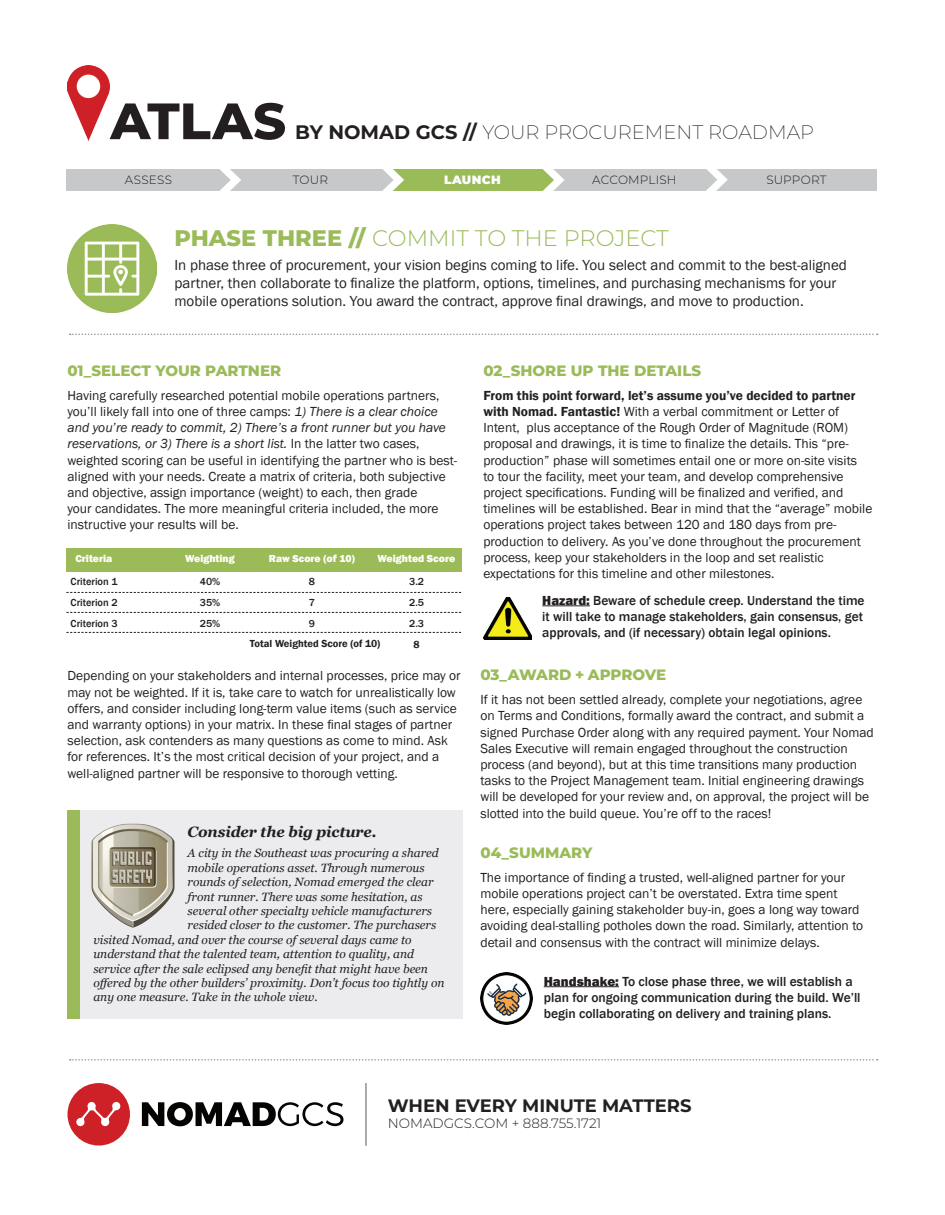
<style>
.page{position:relative;width:945px;height:1215px;background:#fff}
.page>*{position:absolute;margin:0;border:0;box-sizing:border-box;transform-origin:0 0}
.t1{font:800 51px "Montserrat";letter-spacing:.005em;color:#231f20}
.t2{font:300 22.5px "Montserrat";color:#9abb58}
.t3{font:200 19.5px "Montserrat";color:#231f20}
.t4{font:700 18px "Montserrat";color:#231f20}
.t5{font:15px/18px "Franklin Gothic";color:#231f20}
.t6{font:800 15px "Montserrat";color:#9abb58}
.t7{font:italic 700 15px "Georgia";letter-spacing:-.01em;color:#231f20}
.t8{font:13.5px/16.2px "Franklin Gothic";color:#231f20}
.t9{font:500 13.5px/16.2px "Franklin Gothic";color:#231f20}
.t10{font:300 13.5px "Montserrat";color:#231f20}
.t11{font:italic 12px "Georgia";color:#231f20}
.t12{font:300 12px "Montserrat";letter-spacing:.015em;color:#231f20}
.t13{font:900 12px "Montserrat";letter-spacing:.035em;color:#fff}
.t14{font:500 10.5px "Franklin Gothic";color:#231f20}
.t15{font:800 10.5px "Franklin Gothic";color:#fff}
.t16{font:600 10.5px "Franklin Gothic";color:#231f20}
.s1{font-weight:700}
.s2{font-weight:800}
.s3{font-style:italic}
.s4{font-weight:600}
</style>
<div class="page">
<div style="left:218px;top:169px;width:175px;height:22px;background:#c7c8ca"></div>
<img style="left:68px;top:66px;width:42px;height:74px">
<div style="left:68px;top:810px;width:12px;height:209px;background:#9abb58"></div>
<div style="left:80px;top:810px;width:382px;height:209px;background:#ececee"></div>
<svg style="left:70px;top:334px;width:808px;height:1px"></svg>
<img style="left:483px;top:597px;width:49px;height:43px">
<hr style="left:542px;top:606px;width:48px;height:1px;background:#231f20">
<img style="left:480px;top:972px;width:52px;height:52px">
<hr style="left:544px;top:986px;width:75px;height:1px;background:#231f20">
<div style="left:66px;top:169px;width:164px;height:22px;background:#c7c8ca"></div>
<div style="left:393px;top:169px;width:161px;height:22px;background:#9abb58"></div>
<div style="left:550px;top:169px;width:167px;height:21px;background:#c7c8ca"></div>
<div style="left:716px;top:169px;width:162px;height:21px;background:#c7c8ca"></div>
<svg style="left:705px;top:169px;width:23px;height:22px"></svg>
<svg style="left:219px;top:169px;width:22px;height:22px"></svg>
<svg style="left:382px;top:169px;width:22px;height:22px"></svg>
<img style="left:67px;top:224px;width:89px;height:89px">
<svg style="left:543px;top:169px;width:22px;height:22px"></svg>
<div style="left:66px;top:548px;width:396px;height:23px;background:#9abb58"></div>
<svg style="left:66px;top:592px;width:395px;height:1px"></svg>
<svg style="left:66px;top:612px;width:395px;height:1px"></svg>
<svg style="left:66px;top:632px;width:395px;height:1px"></svg>
<img style="left:91px;top:824px;width:84px;height:103px">
<hr style="left:365px;top:1083px;width:2px;height:63px;background:#231f20">
<svg style="left:70px;top:1059px;width:808px;height:2px"></svg>
<svg style="left:68px;top:1083px;width:62px;height:63px"></svg>
<svg style="left:142px;top:1102px;width:201px;height:24px"></svg>
<p class="t1" style="left:110px;top:84px;width:177px">ATLAS</p>
<p class="t3" style="left:295px;top:119px;width:521px"><span class="s1">BY NOMAD GCS //</span> YOUR PROCUREMENT ROADMAP</p>
<p class="t12" style="left:125px;top:172px;width:49px">ASSESS</p>
<p class="t12" style="left:293px;top:172px;width:37px">TOUR</p>
<p class="t13" style="left:444px;top:171px;width:58px">LAUNCH</p>
<p class="t12" style="left:592px;top:172px;width:86px">ACCOMPLISH</p>
<p class="t12" style="left:766px;top:172px;width:62px">SUPPORT</p>
<p class="t2" style="left:174px;top:223px;width:496px"><span class="s2">PHASE THREE //</span> COMMIT TO THE PROJECT</p>
<p class="t5" style="left:174px;top:257px;width:674px">In phase three of procurement, your vision begins coming to life. You select and commit to the best-aligned partner, then collaborate to finalize the platform, options, timelines, and purchasing mechanisms for your mobile operations solution. You award the contract, approve final drawings, and move to production.</p>
<p class="t6" style="left:68px;top:360px;width:215px">01_SELECT YOUR PARTNER</p>
<p class="t8" style="left:68px;top:388px;width:391px">Having carefully researched potential mobile operations partners, you’ll likely fall into one of three camps: <span class="s3">1) There is a clear choice and you’re ready to commit, 2) There’s a front runner but you have reservations, or 3) There is a short list.</span> In the latter two cases, weighted scoring can be useful in identifying the partner who is best&shy;aligned with your needs. Create a matrix of criteria, both subjective and objective, assign importance (weight) to each, then grade<br>your candidates. The more meaningful criteria included, the more instructive your results will be.</p>
<p class="t15" style="left:75px;top:552px;width:39px">Criteria</p>
<p class="t14" style="left:71px;top:575px;width:48px">Criterion 1</p>
<p class="t14" style="left:71px;top:596px;width:48px">Criterion 2</p>
<p class="t14" style="left:71px;top:617px;width:48px">Criterion 3</p>
<p class="t15" style="left:185px;top:552px;width:51px">Weighting</p>
<p class="t14" style="left:200px;top:575px;width:22px">40%</p>
<p class="t14" style="left:200px;top:596px;width:22px">35%</p>
<p class="t14" style="left:200px;top:617px;width:22px">25%</p>
<p class="t15" style="left:269px;top:552px;width:87px">Raw Score (of 10)</p>
<p class="t15" style="left:378px;top:552px;width:79px">Weighted Score</p>
<p class="t14" style="left:309px;top:575px;width:8px">8</p>
<p class="t14" style="left:309px;top:596px;width:8px">7</p>
<p class="t14" style="left:309px;top:617px;width:8px">9</p>
<p class="t16" style="left:250px;top:638px;width:132px">Total Weighted Score (of 10)</p>
<p class="t14" style="left:409px;top:575px;width:16px">3.2</p>
<p class="t14" style="left:409px;top:596px;width:16px">2.5</p>
<p class="t14" style="left:409px;top:617px;width:16px">2.3</p>
<p class="t16" style="left:414px;top:638px;width:8px">8</p>
<p class="t8" style="left:68px;top:668px;width:395px">Depending on your stakeholders and internal processes, price may or may not be weighted. If it is, take care to watch for unrealistically low offers, and consider including long-term value items (such as service and warranty options) in your matrix. In these final stages of partner selection, ask contenders as many questions as come to mind. Ask for references. It’s the most critical decision of your project, and a well-aligned partner will be responsive to thorough vetting.</p>
<p class="t7" style="left:188px;top:822px;width:190px">Consider the big picture.</p>
<p class="t11" style="left:188px;top:846px;width:253px">A city in the Southeast was procuring a shared</p>
<p class="t11" style="left:188px;top:860px;width:238px">mobile operations asset. Through numerous</p>
<p class="t11" style="left:188px;top:874px;width:247px">rounds of selection, Nomad emerged the clear</p>
<p class="t11" style="left:188px;top:889px;width:237px">front runner. There was some hesitation, as</p>
<p class="t11" style="left:188px;top:903px;width:246px">several other specialty vehicle manufacturers</p>
<p class="t11" style="left:188px;top:918px;width:250px">resided closer to the customer. The purchasers</p>
<p class="t11" style="left:93px;top:932px;width:320px">visited Nomad, and over the course of several days came to</p>
<p class="t11" style="left:93px;top:946px;width:322px">understand that the talented team, attention to quality, and</p>
<p class="t11" style="left:93px;top:961px;width:336px">service after the sale eclipsed any benefit that might have been</p>
<p class="t11" style="left:93px;top:975px;width:353px">offered by the other builders’ proximity. Don’t focus too tightly on</p>
<p class="t11" style="left:93px;top:990px;width:226px">any one measure. Take in the whole view.</p>
<p class="t6" style="left:483px;top:360px;width:219px">02_SHORE UP THE DETAILS</p>
<p class="t8" style="left:483px;top:388px;width:391px"><span class="s4">From this point forward, let’s assume you’ve decided to partner with Nomad. Fantastic!</span> With a verbal commitment or Letter of Intent, plus acceptance of the Rough Order of Magnitude (ROM) proposal and drawings, it is time to finalize the details. This “pre&shy;production” phase will sometimes entail one or more on-site visits<br>to tour the facility, meet your team, and develop comprehensive project specifications. Funding will be finalized and verified, and timelines will be established. Bear in mind that the “average” mobile operations project takes between 120 and 180 days from pre&shy;production to delivery. As you’ve done throughout the procurement process, keep your stakeholders in the loop and set realistic expectations for this timeline and other milestones.</p>
<p class="t9" style="left:542px;top:592px;width:324px"><span class="s2">Hazard:</span> Beware of schedule creep. Understand the time it will take to manage stakeholders, gain consensus, get approvals, and (if necessary) obtain legal opinions.</p>
<p class="t6" style="left:480px;top:664px;width:187px">03_AWARD + APPROVE</p>
<p class="t8" style="left:480px;top:692px;width:395px">If it has not been settled already, complete your negotiations, agree on Terms and Conditions, formally award the contract, and submit a signed Purchase Order along with any required payment. Your Nomad Sales Executive will remain engaged throughout the construction process (and beyond), but at this time transitions many production tasks to the Project Management team. Initial engineering drawings will be developed for your review and, on approval, the project will be slotted into the build queue. You’re off to the races!</p>
<p class="t6" style="left:480px;top:842px;width:114px">04_SUMMARY</p>
<p class="t8" style="left:480px;top:870px;width:384px">The importance of finding a trusted, well-aligned partner for your mobile operations project can’t be overstated. Extra time spent here, especially gaining stakeholder buy-in, goes a long way toward avoiding deal-stalling potholes down the road. Similarly, attention to detail and consensus with the contract will minimize delays.</p>
<p class="t9" style="left:544px;top:973px;width:318px"><span class="s2">Handshake:</span> To close phase three, we will establish a plan for ongoing communication during the build. We’ll begin collaborating on delivery and training plans.</p>
<p class="t4" style="left:388px;top:1093px;width:305px">WHEN EVERY MINUTE MATTERS</p>
<p class="t10" style="left:388px;top:1114px;width:215px">NOMADGCS.COM + 888.755.1721</p>
</div>
